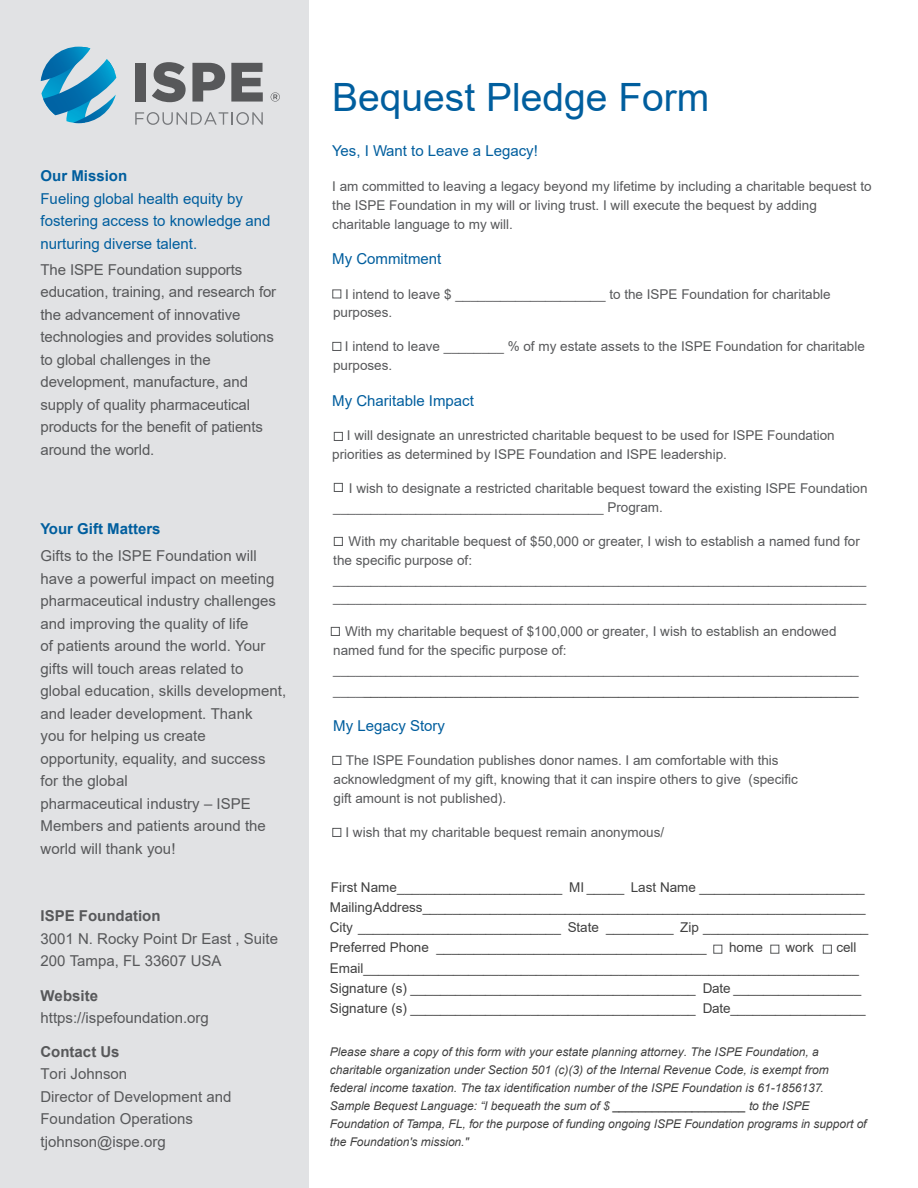
<style>
.page{position:relative;width:918px;height:1188px;background:#fff}
.page>*{position:absolute;margin:0;border:0;box-sizing:border-box;transform-origin:0 0}
.t1{font:39px "Arial";color:#005e9e}
.t2{font:15px/22.5px "Arial";color:#57585a}
.t3{font:15px/22.5px "Arial";color:#005e9e}
.t4{font:700 15px "Arial";color:#57585a}
.t5{font:700 15px "Arial";color:#005e9e}
.t6{font:13.5px/18.9px "Arial";color:#57585a}
.t7{font:13.5px/20.2px "Arial";color:#404040}
.t8{font:italic 12px/18px "Arial";color:#404040}
.s1{color:#57585a}
</style>
<div class="page">
<div style="left:0;top:0;width:309px;height:1188px;background:#e1e2e4"></div>
<svg style="left:135px;top:112px;width:128px;height:13px"></svg>
<div style="left:135px;top:63px;width:11px;height:39px;background:#57585a"></div>
<svg style="left:152px;top:62px;width:34px;height:40px"></svg>
<svg style="left:192px;top:63px;width:33px;height:39px"></svg>
<svg style="left:231px;top:63px;width:32px;height:39px"></svg>
<svg style="left:271px;top:92px;width:9px;height:10px"></svg>
<svg style="left:41px;top:47px;width:75px;height:76px"></svg>
<div style="left:823px;top:945px;width:9px;height:9px;border:1px solid #57585a"></div>
<div style="left:770px;top:945px;width:9px;height:9px;border:1px solid #57585a"></div>
<div style="left:713px;top:945px;width:9px;height:9px;border:1px solid #57585a"></div>
<div style="left:332px;top:290px;width:9px;height:8px;border:1px solid #57585a"></div>
<div style="left:332px;top:342px;width:9px;height:9px;border:1px solid #57585a"></div>
<div style="left:334px;top:432px;width:9px;height:9px;border:1px solid #57585a"></div>
<div style="left:334px;top:483px;width:9px;height:9px;border:1px solid #57585a"></div>
<div style="left:334px;top:537px;width:9px;height:9px;border:1px solid #57585a"></div>
<div style="left:331px;top:627px;width:9px;height:9px;border:1px solid #57585a"></div>
<div style="left:332px;top:756px;width:9px;height:9px;border:1px solid #57585a"></div>
<div style="left:332px;top:828px;width:9px;height:9px;border:1px solid #57585a"></div>
<p class="t5" style="left:40px;top:165px;width:88px">Our Mission</p>
<p class="t3" style="left:40px;top:187px;width:232px">Fueling global health equity by fostering access to knowledge and nurturing diverse talent.</p>
<p class="t2" style="left:40px;top:258px;width:237px">The ISPE Foundation supports education, training, and research for the advancement of innovative technologies and provides solutions to global challenges in the development, manufacture, and supply of quality pharmaceutical products for the benefit of patients around the world.</p>
<p class="t5" style="left:40px;top:518px;width:122px">Your Gift Matters</p>
<p class="t2" style="left:40px;top:544px;width:247px">Gifts to the ISPE Foundation will have a powerful impact on meeting pharmaceutical industry challenges and improving the quality of life<br>of patients around the world. Your gifts will touch areas related to global education, skills development, and leader development. Thank<br>you for helping us create opportunity, equality, and success for the global<br>pharmaceutical industry – ISPE<br>Members and patients around the world will thank you!</p>
<p class="t4" style="left:40px;top:905px;width:122px">ISPE Foundation</p>
<p class="t2" style="left:40px;top:927px;width:239px">3001 N. Rocky Point Dr East , Suite<br>200 Tampa, FL 33607 USA</p>
<p class="t4" style="left:40px;top:985px;width:59px">Website</p>
<p class="t2" style="left:40px;top:1007px;width:170px">https://ispefoundation.org</p>
<p class="t4" style="left:40px;top:1041px;width:81px">Contact Us</p>
<p class="t2" style="left:40px;top:1063px;width:192px">Tori Johnson<br>Director of Development and<br>Foundation Operations tjohnson@ispe.org</p>
<h1 class="t1" style="left:332px;top:70px;width:379px">Bequest Pledge Form</h1>
<p class="t3" style="left:332px;top:140px;width:207px">Yes, I Want to Leave a Legacy!</p>
<p class="t6" style="left:332px;top:177px;width:541px">I am committed to leaving a legacy beyond my lifetime by including a charitable bequest to the ISPE Foundation in my will or living trust. I will execute the bequest by adding charitable language to my will.</p>
<p class="t3" style="left:332px;top:247px;width:111px">My Commitment</p>
<p class="t6" style="left:333px;top:284px;width:499px;text-indent:12px">I intend to leave $ ____________________ to the ISPE Foundation for charitable purposes.</p>
<p class="t6" style="left:333px;top:337px;width:533px;text-indent:12px">I intend to leave ________ % of my estate assets to the ISPE Foundation for charitable purposes.</p>
<p class="t3" style="left:332px;top:389px;width:143px">My Charitable Impact</p>
<p class="t6" style="left:332px;top:426px;width:504px;text-indent:15px">I will designate an unrestricted charitable bequest to be used for ISPE Foundation priorities as determined by ISPE Foundation and ISPE leadership.</p>
<p class="t6" style="left:333px;top:479px;width:536px;text-indent:16px">I wish to designate a restricted charitable bequest toward the existing ISPE Foundation ____________________________________ Program.</p>
<p class="t6" style="left:333px;top:531px;width:534px;text-indent:15px">With my charitable bequest of $50,000 or greater, I wish to establish a named fund for the specific purpose of: _______________________________________________________________________ _______________________________________________________________________</p>
<p class="t6" style="left:333px;top:622px;width:527px;text-indent:12px">With my charitable bequest of $100,000 or greater, I wish to establish an endowed named fund for the specific purpose of: ______________________________________________________________________</p>
<p class="t7" style="left:333px;top:680px;width:527px"><span class="s1">____</span>__________________________________________________________________</p>
<p class="t3" style="left:333px;top:714px;width:113px">My Legacy Story</p>
<p class="t6" style="left:334px;top:751px;width:466px;text-indent:12px">The ISPE Foundation publishes donor names. I am comfortable with this acknowledgment of my gift, knowing that it can inspire others to give (specific gift amount is not published).</p>
<p class="t6" style="left:345px;top:822px;width:320px">I wish that my charitable bequest remain anonymous/</p>
<p class="t7" style="left:330px;top:877px;width:540px">First Name ______________________ MI _____ Last Name ______________________ Mailing Address___________________________________________________________ City ___________________________ State _________ Zip ______________________ Preferred Phone ____________________________________</p>
<p class="t7" style="left:330px;top:937px;width:537px;text-indent:507px">cell Email__________________________________________________________________ Signature (s) ______________________________________ Date _________________ Signature (s) ______________________________________ Date__________________</p>
<p class="t8" style="left:330px;top:1043px;width:538px">Please share a copy of this form with your estate planning attorney. The ISPE Foundation, a charitable organization under Section 501 (c)(3) of the Internal Revenue Code, is exempt from federal income taxation. The tax identification number of the ISPE Foundation is 61-1856137.<br>Sample Bequest Language: “I bequeath the sum of $ ____________________ to the ISPE Foundation of Tampa, FL, for the purpose of funding ongoing ISPE Foundation programs in support of the Foundation's mission."</p>
<p class="t7" style="left:729px;top:937px;width:35px">home</p>
<p class="t7" style="left:785px;top:937px;width:30px">work</p>
</div>
